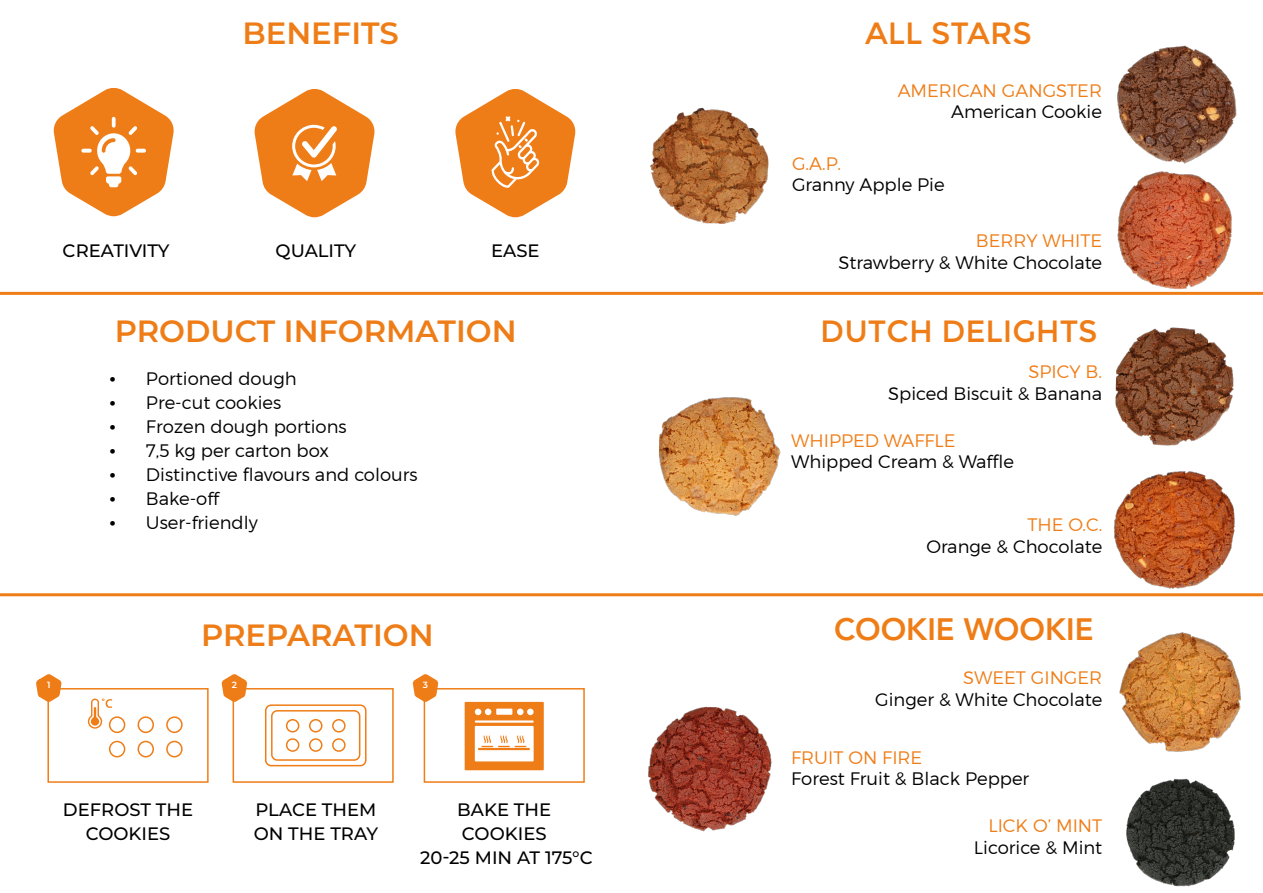
<style>
.page{position:relative;width:1263px;height:893px;background:#fff}
.page>*{position:absolute;margin:0;border:0;box-sizing:border-box;transform-origin:0 0}
.t1{font:600 30.75px "Montserrat";color:#ef7d17}
.t2{font:30.75px "Montserrat";color:#ef7d17}
.t3{font:800 30.75px "Avenir LT Std";color:#ef7d17}
.t4{font:300 18px/24px "Montserrat";color:#000}
.t5{font:300 18px "Montserrat";color:#ef7d17}
.t6{font:500 18px/24px "Montserrat";color:#000;text-align:center}
.t7{font:18px/24px "Montserrat";color:#000;text-align:justify}
.t8{font:600 9px "Montserrat";color:#fff}
</style>
<div class="page">
<img style="left:648px;top:706px;width:124px;height:126px">
<img style="left:1119px;top:632px;width:122px;height:120px">
<img style="left:1111px;top:471px;width:130px;height:126px">
<img style="left:1115px;top:327px;width:119px;height:119px">
<img style="left:1110px;top:174px;width:124px;height:118px">
<hr style="left:0;top:292px;width:1263px;height:3px;background:#ef7d17">
<hr style="left:0;top:593px;width:1263px;height:3px;background:#ef7d17">
<img style="left:650px;top:108px;width:118px;height:116px">
<img style="left:1117px;top:45px;width:120px;height:129px">
<svg style="left:254px;top:89px;width:121px;height:128px"></svg>
<svg style="left:53px;top:88px;width:121px;height:128px"></svg>
<svg style="left:455px;top:89px;width:121px;height:128px"></svg>
<div style="left:47px;top:688px;width:162px;height:95px;border:2px solid #ef7d17"></div>
<div style="left:233px;top:688px;width:161px;height:95px;border:2px solid #ef7d17"></div>
<div style="left:424px;top:688px;width:161px;height:95px;border:2px solid #ef7d17"></div>
<svg style="left:36px;top:674px;width:26px;height:28px"></svg>
<div style="left:39px;top:679px;width:19px;height:18px;background:#ef7d17"></div>
<svg style="left:222px;top:674px;width:25px;height:28px"></svg>
<div style="left:225px;top:679px;width:19px;height:18px;background:#ef7d17"></div>
<svg style="left:413px;top:674px;width:25px;height:28px"></svg>
<div style="left:416px;top:679px;width:19px;height:18px;background:#ef7d17"></div>
<svg style="left:265px;top:704px;width:102px;height:63px"></svg>
<svg style="left:88px;top:699px;width:95px;height:59px"></svg>
<svg style="left:465px;top:702px;width:79px;height:68px"></svg>
<img style="left:659px;top:397px;width:122px;height:119px">
<img style="left:1126px;top:778px;width:109px;height:109px">
<h1 class="t1" style="left:242px;top:12px;width:158px">BENEFITS</h1>
<p class="t6" style="left:63px;top:238px;width:108px">CREATIVITY</p>
<p class="t6" style="left:276px;top:238px;width:82px">QUALITY</p>
<p class="t6" style="left:491px;top:238px;width:50px">EASE</p>
<h1 class="t1" style="left:115px;top:310px;width:403px">PRODUCT INFORMATION</h1>
<p class="t4" style="left:146px;top:366px;width:273px">Portioned dough<br>Pre-cut cookies<br>Frozen dough portions<br>7,5 kg per carton box<br>Distinctive flavours and colours<br>Bake-off<br>User-friendly</p>
<p class="t7" style="left:109px;top:367px;width:9px">• • • • • • •</p>
<h1 class="t1" style="left:201px;top:613px;width:234px">PREPARATION</h1>
<p class="t8" style="left:47px;top:678px;width:5px">1</p>
<p class="t8" style="left:232px;top:678px;width:7px">2</p>
<p class="t8" style="left:423px;top:678px;width:7px">3</p>
<p class="t6" style="left:254px;top:796px;width:126px;text-align:left">PLACE THEM<br>ON THE TRAY</p>
<p class="t6" style="left:63px;top:796px;width:132px">DEFROST THE<br>COOKIES</p>
<p class="t6" style="left:420px;top:796px;width:174px">BAKE THE<br>COOKIES<br>20-25 MIN AT 175°C</p>
<h1 class="t2" style="left:865px;top:16px;width:168px">ALL STARS</h1>
<p class="t5" style="left:898px;top:79px;width:206px">AMERICAN GANGSTER</p>
<p class="t4" style="left:951px;top:100px;width:152px">American Cookie</p>
<p class="t5" style="left:792px;top:152px;width:50px">G.A.P.</p>
<p class="t4" style="left:792px;top:172px;width:154px">Granny Apple Pie</p>
<p class="t5" style="left:976px;top:230px;width:128px">BERRY WHITE</p>
<p class="t4" style="left:838px;top:250px;width:265px">Strawberry &amp; White Chocolate</p>
<h1 class="t2" style="left:820px;top:314px;width:279px">DUTCH DELIGHTS</h1>
<p class="t5" style="left:1028px;top:361px;width:75px">SPICY B.</p>
<p class="t4" style="left:888px;top:381px;width:215px">Spiced Biscuit &amp; Banana</p>
<p class="t5" style="left:791px;top:429px;width:166px">WHIPPED WAFFLE</p>
<p class="t4" style="left:791px;top:450px;width:224px">Whipped Cream &amp; Waffle</p>
<p class="t5" style="left:1027px;top:514px;width:76px">THE O.C.</p>
<p class="t4" style="left:926px;top:534px;width:177px">Orange &amp; Chocolate</p>
<h1 class="t3" style="left:834px;top:611px;width:261px">COOKIE WOOKIE</h1>
<p class="t5" style="left:963px;top:667px;width:141px">SWEET GINGER</p>
<p class="t4" style="left:875px;top:687px;width:229px">Ginger &amp; White Chocolate</p>
<p class="t5" style="left:791px;top:746px;width:133px">FRUIT ON FIRE</p>
<p class="t4" style="left:791px;top:767px;width:240px">Forest Fruit &amp; Black Pepper</p>
<p class="t5" style="left:988px;top:815px;width:115px">LICK O’ MINT</p>
<p class="t4" style="left:974px;top:835px;width:130px">Licorice &amp; Mint</p>
</div>
